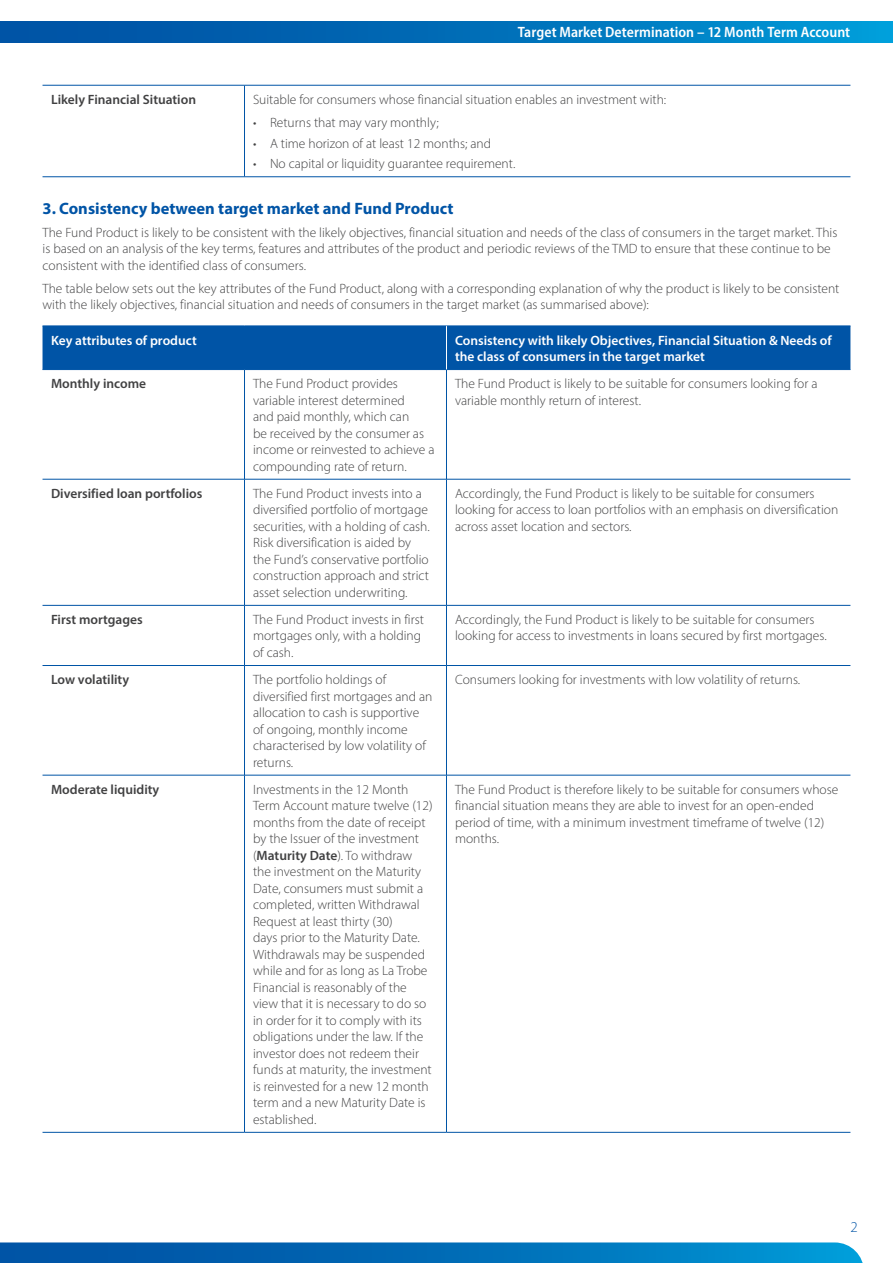
<style>
.page{position:relative;width:893px;height:1263px;background:#fff}
.page>*{position:absolute;margin:0;border:0;box-sizing:border-box;transform-origin:0 0}
.t1{font:700 16.5px "Myriad Pro";color:#0054a6}
.t2{font:600 semi-condensed 15px "Myriad Pro";letter-spacing:.005em;color:#fff}
.t3{font:300 15px "Myriad Pro";color:#0054a6}
.t4{font:300 13.5px/16.5px "Myriad Pro";color:#414142}
.t5{font:600 13.5px/16.5px "Myriad Pro";color:#fff}
.t6{font:600 13.5px "Myriad Pro";color:#414142}
.s1{font-weight:600}
</style>
<div class="page">
<div style="left:0;top:21px;width:893px;height:22px;background:linear-gradient(to right,#004a9e,#0097d4)"></div>
<svg style="left:0;top:1242px;width:863px;height:21px;background:#0873ba"></svg>
<hr style="left:43px;top:85px;width:201px;height:1px;background:#0054a6">
<hr style="left:244px;top:85px;width:606px;height:1px;background:#0054a6">
<hr style="left:244px;top:85px;width:1px;height:92px;background:#0054a6">
<hr style="left:43px;top:176px;width:201px;height:1px;background:#0054a6">
<hr style="left:244px;top:176px;width:606px;height:1px;background:#0054a6">
<div style="left:43px;top:327px;width:807px;height:42px;background:#0054a6"></div>
<hr style="left:43px;top:326px;width:201px;height:1px;background:#0054a6">
<hr style="left:244px;top:326px;width:202px;height:1px;background:#0054a6">
<hr style="left:446px;top:326px;width:404px;height:1px;background:#0054a6">
<hr style="left:43px;top:369px;width:201px;height:1px;background:#0054a6">
<hr style="left:244px;top:369px;width:202px;height:1px;background:#0054a6">
<hr style="left:446px;top:369px;width:404px;height:1px;background:#0054a6">
<hr style="left:43px;top:479px;width:201px;height:1px;background:#0054a6">
<hr style="left:244px;top:479px;width:202px;height:1px;background:#0054a6">
<hr style="left:446px;top:479px;width:404px;height:1px;background:#0054a6">
<hr style="left:43px;top:605px;width:201px;height:1px;background:#0054a6">
<hr style="left:244px;top:605px;width:202px;height:1px;background:#0054a6">
<hr style="left:446px;top:605px;width:404px;height:1px;background:#0054a6">
<hr style="left:43px;top:665px;width:201px;height:1px;background:#0054a6">
<hr style="left:244px;top:665px;width:202px;height:1px;background:#0054a6">
<hr style="left:446px;top:665px;width:404px;height:1px;background:#0054a6">
<hr style="left:43px;top:775px;width:201px;height:1px;background:#0054a6">
<hr style="left:244px;top:775px;width:202px;height:1px;background:#0054a6">
<hr style="left:446px;top:775px;width:404px;height:1px;background:#0054a6">
<hr style="left:43px;top:1132px;width:201px;height:1px;background:#0054a6">
<hr style="left:244px;top:1132px;width:202px;height:1px;background:#0054a6">
<hr style="left:446px;top:1132px;width:404px;height:1px;background:#0054a6">
<hr style="left:244px;top:370px;width:1px;height:109px;background:#0054a6">
<hr style="left:446px;top:370px;width:1px;height:109px;background:#0054a6">
<hr style="left:244px;top:479px;width:1px;height:126px;background:#0054a6">
<hr style="left:446px;top:479px;width:1px;height:126px;background:#0054a6">
<hr style="left:244px;top:605px;width:1px;height:60px;background:#0054a6">
<hr style="left:446px;top:605px;width:1px;height:60px;background:#0054a6">
<hr style="left:244px;top:666px;width:1px;height:109px;background:#0054a6">
<hr style="left:446px;top:666px;width:1px;height:109px;background:#0054a6">
<hr style="left:244px;top:775px;width:1px;height:357px;background:#0054a6">
<hr style="left:446px;top:775px;width:1px;height:357px;background:#0054a6">
<hr style="left:446px;top:326px;width:1px;height:43px;background:#fff">
<p class="t2" style="left:518px;top:23px;width:334px">Target Market Determination – 12 Month Term Account</p>
<p class="t6" style="left:51px;top:91px;width:147px">Likely Financial Situation</p>
<p class="t4" style="left:253px;top:91px;width:415px">Suitable for consumers whose financial situation enables an investment with:</p>
<p class="t4" style="left:253px;top:114px;width:187px">• Returns that may vary monthly;</p>
<p class="t4" style="left:253px;top:135px;width:240px">• A time horizon of at least 12 months; and</p>
<p class="t4" style="left:253px;top:155px;width:264px">• No capital or liquidity guarantee requirement.</p>
<p class="t1" style="left:43px;top:197px;width:412px">3. Consistency between target market and Fund Product</p>
<p class="t4" style="left:43px;top:224px;width:796px">The Fund Product is likely to be consistent with the likely objectives, financial situation and needs of the class of consumers in the target market. This is based on an analysis of the key terms, features and attributes of the product and periodic reviews of the TMD to ensure that these continue to be consistent with the identified class of consumers.</p>
<p class="t4" style="left:43px;top:280px;width:798px">The table below sets out the key attributes of the Fund Product, along with a corresponding explanation of why the product is likely to be consistent with the likely objectives, financial situation and needs of consumers in the target market (as summarised above):</p>
<p class="t5" style="left:51px;top:331px;width:147px">Key attributes of product</p>
<p class="t5" style="left:455px;top:331px;width:378px">Consistency with likely Objectives, Financial Situation &amp; Needs of the class of consumers in the target market</p>
<p class="t6" style="left:51px;top:375px;width:97px">Monthly income</p>
<p class="t4" style="left:253px;top:375px;width:183px">The Fund Product provides variable interest determined<br>and paid monthly, which can<br>be received by the consumer as income or reinvested to achieve a compounding rate of return.</p>
<p class="t4" style="left:455px;top:375px;width:364px">The Fund Product is likely to be suitable for consumers looking for a variable monthly return of interest.</p>
<p class="t6" style="left:51px;top:485px;width:153px">Diversified loan portfolios</p>
<p class="t4" style="left:253px;top:485px;width:178px">The Fund Product invests into a diversified portfolio of mortgage securities, with a holding of cash.<br>Risk diversification is aided by the Fund’s conservative portfolio construction approach and strict asset selection underwriting.</p>
<p class="t4" style="left:455px;top:485px;width:385px">Accordingly, the Fund Product is likely to be suitable for consumers looking for access to loan portfolios with an emphasis on diversification across asset location and sectors.</p>
<p class="t6" style="left:51px;top:611px;width:93px">First mortgages</p>
<p class="t4" style="left:253px;top:611px;width:172px">The Fund Product invests in first mortgages only, with a holding of cash.</p>
<p class="t4" style="left:455px;top:611px;width:373px">Accordingly, the Fund Product is likely to be suitable for consumers looking for access to investments in loans secured by first mortgages.</p>
<p class="t6" style="left:51px;top:671px;width:80px">Low volatility</p>
<p class="t4" style="left:253px;top:671px;width:181px">The portfolio holdings of diversified first mortgages and an allocation to cash is supportive of ongoing, monthly income characterised by low volatility of returns.</p>
<p class="t4" style="left:455px;top:671px;width:347px">Consumers looking for investments with low volatility of returns.</p>
<p class="t6" style="left:51px;top:781px;width:110px">Moderate liquidity</p>
<p class="t4" style="left:253px;top:781px;width:181px">Investments in the 12 Month<br>Term Account mature twelve (12) months from the date of receipt by the Issuer of the investment (<span class="s1">Maturity Date</span>). To withdraw the investment on the Maturity<br>Date, consumers must submit a completed, written Withdrawal<br>Request at least thirty (30)<br>days prior to the Maturity Date.<br>Withdrawals may be suspended while and for as long as La Trobe<br>Financial is reasonably of the view that it is necessary to do so in order for it to comply with its obligations under the law. If the investor does not redeem their funds at maturity, the investment is reinvested for a new 12 month term and a new Maturity Date is established.</p>
<p class="t4" style="left:455px;top:781px;width:385px">The Fund Product is therefore likely to be suitable for consumers whose financial situation means they are able to invest for an open-ended period of time, with a minimum investment timeframe of twelve (12) months.</p>
<p class="t3" style="left:850px;top:1218px;width:9px">2</p>
</div>
